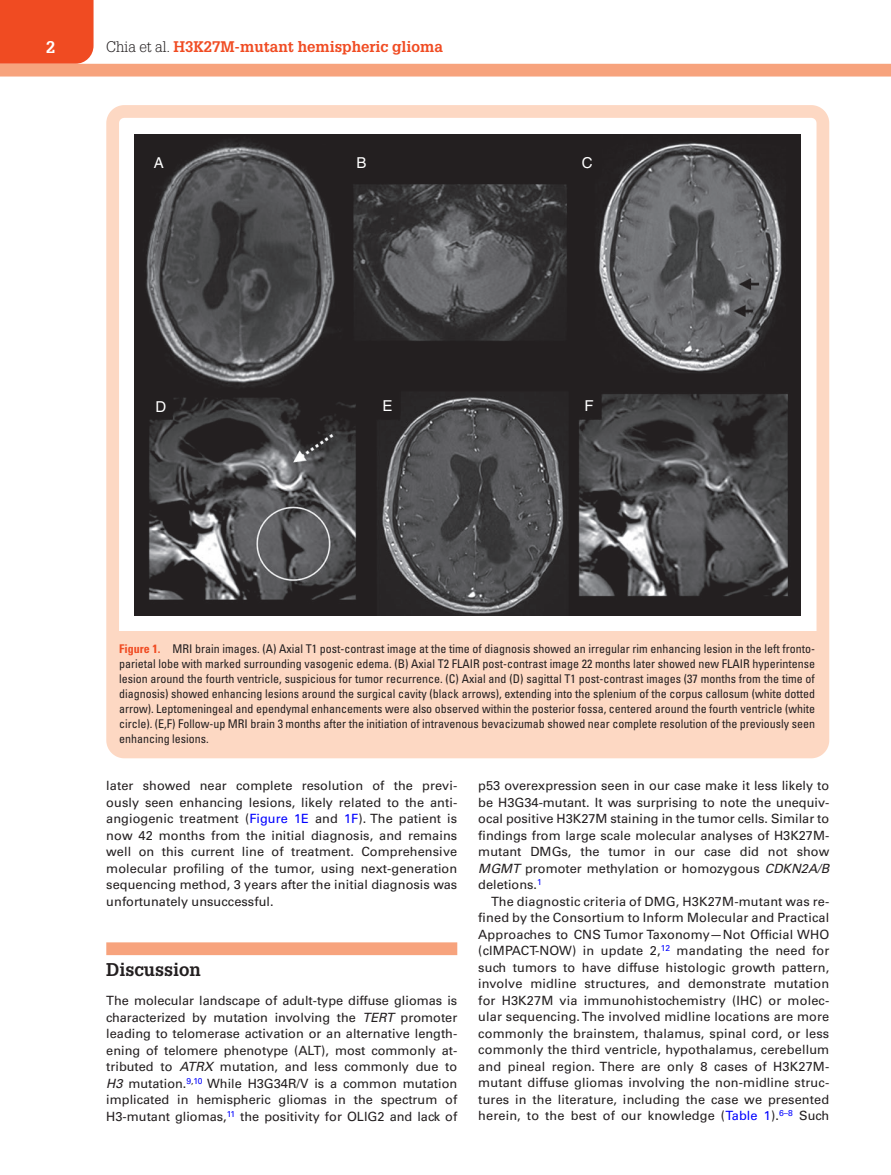
<style>
.page{position:relative;width:891px;height:1175px;background:#fff}
.page>*{position:absolute;margin:0;border:0;box-sizing:border-box;transform-origin:0 0}
.t1{font:700 18px "Glypha LT Std";color:#231f20}
.t2{font:700 16.5px "Glypha LT Std";color:#fff}
.t3{font:700 15px "Glypha LT Std";color:#f04b22}
.t4{font:15px "Helvetica";color:#fff}
.t5{font:12.75px/16.5px "Univers LT Std";color:#231f20;text-align:justify}
.t6{font:condensed 12px/15px "Univers LT Std";color:#231f20;text-align:justify}
.s1{font-weight:300;color:#231f20}
.s2{font-weight:700;color:#f04b22}
.s3{color:#00f}
.s4{font-style:italic}
</style>
<div class="page">
<div style="left:0;top:0;width:94px;height:64px;background:#f04b22"></div>
<div style="left:0;top:64px;width:891px;height:12px;background:#f7a37d"></div>
<div style="left:106px;top:942px;width:351px;height:13px;background:#f7a37d"></div>
<div style="left:110px;top:631px;width:716px;height:119px;background:#fdd8c3"></div>
<img style="left:134px;top:134px;width:666px;height:481px">
<div style="left:106px;top:105px;width:723px;height:653px;border:13px solid #fdd8c3;border-radius:12px"></div>
<p class="t2" style="left:46px;top:37px;width:11px">2</p>
<p class="t3" style="left:106px;top:37px;width:338px"><span class="s1">Chia et al.</span> H3K27M-mutant hemispheric glioma</p>
<p class="t4" style="left:154px;top:154px;width:12px">A</p>
<p class="t4" style="left:357px;top:154px;width:12px">B</p>
<p class="t4" style="left:582px;top:154px;width:12px">C</p>
<p class="t4" style="left:156px;top:398px;width:12px">D</p>
<p class="t4" style="left:383px;top:397px;width:12px">E</p>
<p class="t4" style="left:585px;top:397px;width:11px">F</p>
<p class="t6" style="left:119px;top:640px;width:698px"><span class="s2">Figure 1.</span> MRI brain images. (A) Axial T1 post-contrast image at the time of diagnosis showed an irregular rim enhancing lesion in the left fronto&shy;parietal lobe with marked surrounding vasogenic edema. (B) Axial T2 FLAIR post-contrast image 22 months later showed new FLAIR hyperintense lesion around the fourth ventricle, suspicious for tumor recurrence. (C) Axial and (D) sagittal T1 post-contrast images (37 months from the time of diagnosis) showed enhancing lesions around the surgical cavity (black arrows), extending into the splenium of the corpus callosum (white dotted arrow). Leptomeningeal and ependymal enhancements were also observed within the posterior fossa, centered around the fourth ventricle (white circle). (E,F) Follow-up MRI brain 3 months after the initiation of intravenous bevacizumab showed near complete resolution of the previously seen enhancing lesions.</p>
<p class="t5" style="left:106px;top:777px;width:353px">later showed near complete resolution of the previ&shy;ously seen enhancing lesions, likely related to the anti&shy;angiogenic treatment (<span class="s3">Figure 1E</span> and <span class="s3">1F</span>). The patient is now 42 months from the initial diagnosis, and remains well on this current line of treatment. Comprehensive molecular profiling of the tumor, using next-generation sequencing method, 3 years after the initial diagnosis was unfortunately unsuccessful.</p>
<h1 class="t1" style="left:106px;top:958px;width:96px">Discussion</h1>
<p class="t5" style="left:106px;top:992px;width:353px">The molecular landscape of adult-type diffuse gliomas is characterized by mutation involving the <span class="s4">TERT</span> promoter leading to telomerase activation or an alternative length&shy;ening of telomere phenotype (ALT), most commonly at&shy;tributed to <span class="s4">ATRX</span> mutation, and less commonly due to <span class="s4">H3</span> mutation.<sup>9</sup><sup>,</sup><sup>10</sup> While H3G34R/V is a common mutation implicated in hemispheric gliomas in the spectrum of H3-mutant gliomas,<sup>11</sup> the positivity for OLIG2 and lack of</p>
<p class="t5" style="left:478px;top:777px;width:353px">p53 overexpression seen in our case make it less likely to be H3G34-mutant. It was surprising to note the unequiv&shy;ocal positive H3K27M staining in the tumor cells. Similar to findings from large scale molecular analyses of H3K27M&shy;mutant DMGs, the tumor in our case did not show <span class="s4">MGMT</span> promoter methylation or homozygous <span class="s4">CDKN2A/B </span>deletions.<sup>1</sup></p>
<p class="t5" style="left:478px;top:893px;width:353px;text-indent:13px">The diagnostic criteria of DMG, H3K27M-mutant was re&shy;fined by the Consortium to Inform Molecular and Practical Approaches to CNS Tumor Taxonomy—Not Official WHO (cIMPACT-NOW) in update 2,<sup>12</sup> mandating the need for such tumors to have diffuse histologic growth pattern, involve midline structures, and demonstrate mutation for H3K27M via immunohistochemistry (IHC) or molec&shy;ular sequencing. The involved midline locations are more commonly the brainstem, thalamus, spinal cord, or less commonly the third ventricle, hypothalamus, cerebellum and pineal region. There are only 8 cases of H3K27M&shy;mutant diffuse gliomas involving the non-midline struc&shy;tures in the literature, including the case we presented herein, to the best of our knowledge (<span class="s3">Table 1</span>).<sup>6–8</sup> Such</p>
</div>
